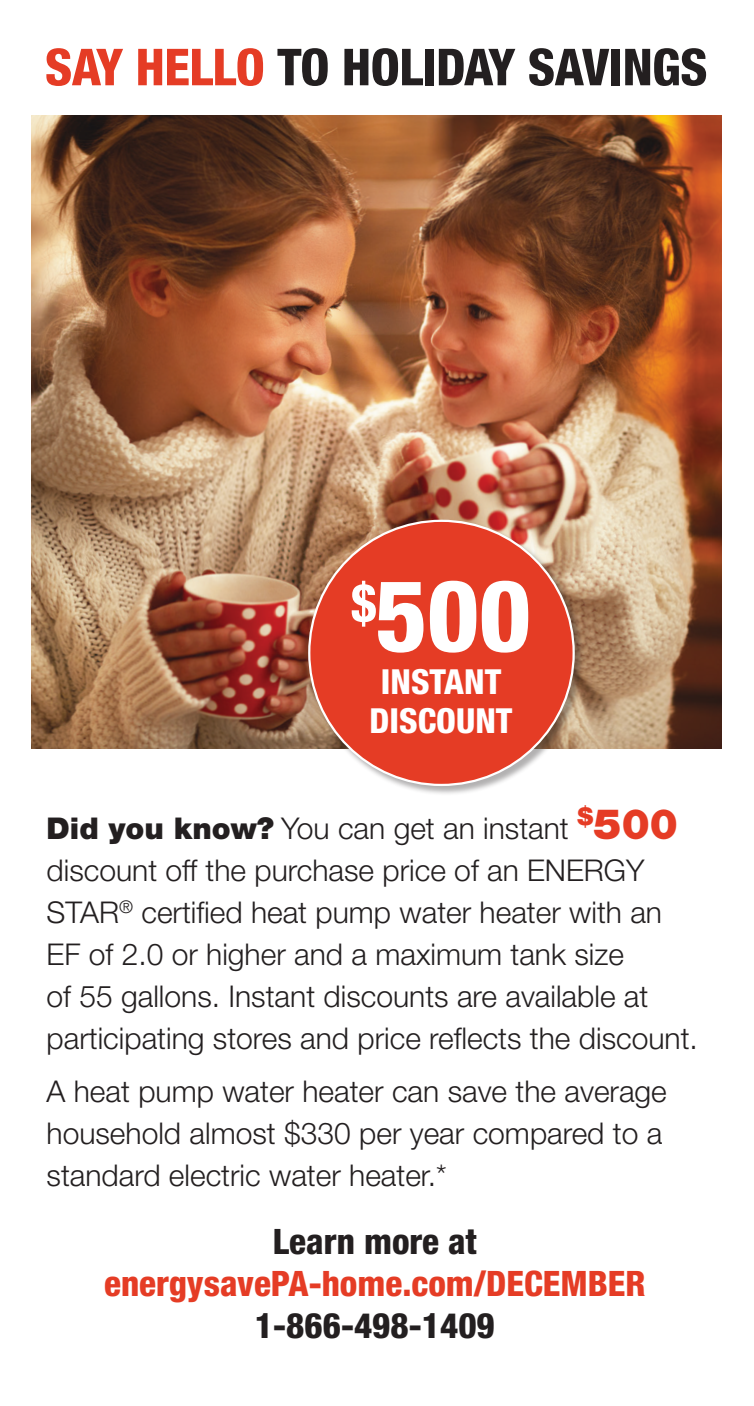
<style>
.page{position:relative;width:754px;height:1406px;background:#fff}
.page>*{position:absolute;margin:0;border:0;box-sizing:border-box;transform-origin:0 0}
.t1{font:800 condensed 99.6px "Helvetica Neue LT Std";color:#fff}
.t2{font:800 condensed 51px "Helvetica Neue";letter-spacing:-.01em;color:#231f20}
.t3{font:900 42px "Helvetica Neue LT Std";color:#e53c25}
.t4{font:800 condensed 35.1px "Helvetica Neue";color:#e53c25}
.t5{font:800 condensed 35.1px "Helvetica Neue";color:#231f20}
.t6{font:800 condensed 34.5px/39px "Helvetica Neue LT Std";color:#fff;text-align:center}
.t7{font:300 30px/42px "Helvetica Neue LT Std";color:#231f20}
.s1{color:#e53c25}
.s2{font-weight:900}
</style>
<div class="page">
<img style="left:31px;top:115px;width:689px;height:633px">
<div style="left:307px;top:519px;width:277px;height:277px;background:#231f20;opacity:.35"></div>
<div style="left:309px;top:521px;width:264px;height:264px;background:#e53c25;border-radius:50%"></div>
<h2 class="t2" style="left:45px;top:36px;width:664px"><span class="s1">SAY HELLO</span> TO HOLIDAY SAVINGS</h2>
<h1 class="t1" style="left:351px;top:554px;width:181px"><sup>$</sup>500</h1>
<p class="t6" style="left:369px;top:662px;width:144px">INSTANT<br>DISCOUNT</p>
<p class="t7" style="left:47px;top:806px;width:523px"><span class="s2">Did you know?</span> You can get an instant</p>
<h3 class="t3" style="left:577px;top:799px;width:102px"><sup>$</sup>500</h3>
<p class="t7" style="left:47px;top:848px;width:652px">discount off the purchase price of an ENERGY STAR<sup>®</sup> certified heat pump water heater with an EF of 2.0 or higher and a maximum tank size<br>of 55 gallons. Instant discounts are available at participating stores and price reflects the discount.</p>
<p class="t7" style="left:47px;top:1069px;width:621px">A heat pump water heater can save the average household almost $330 per year compared to a standard electric water heater.*</p>
<p class="t5" style="left:273px;top:1220px;width:205px">Learn more at</p>
<p class="t4" style="left:104px;top:1262px;width:543px">energysavePA-home.com/DECEMBER</p>
<p class="t5" style="left:255px;top:1304px;width:241px">1-866-498-1409</p>
</div>
